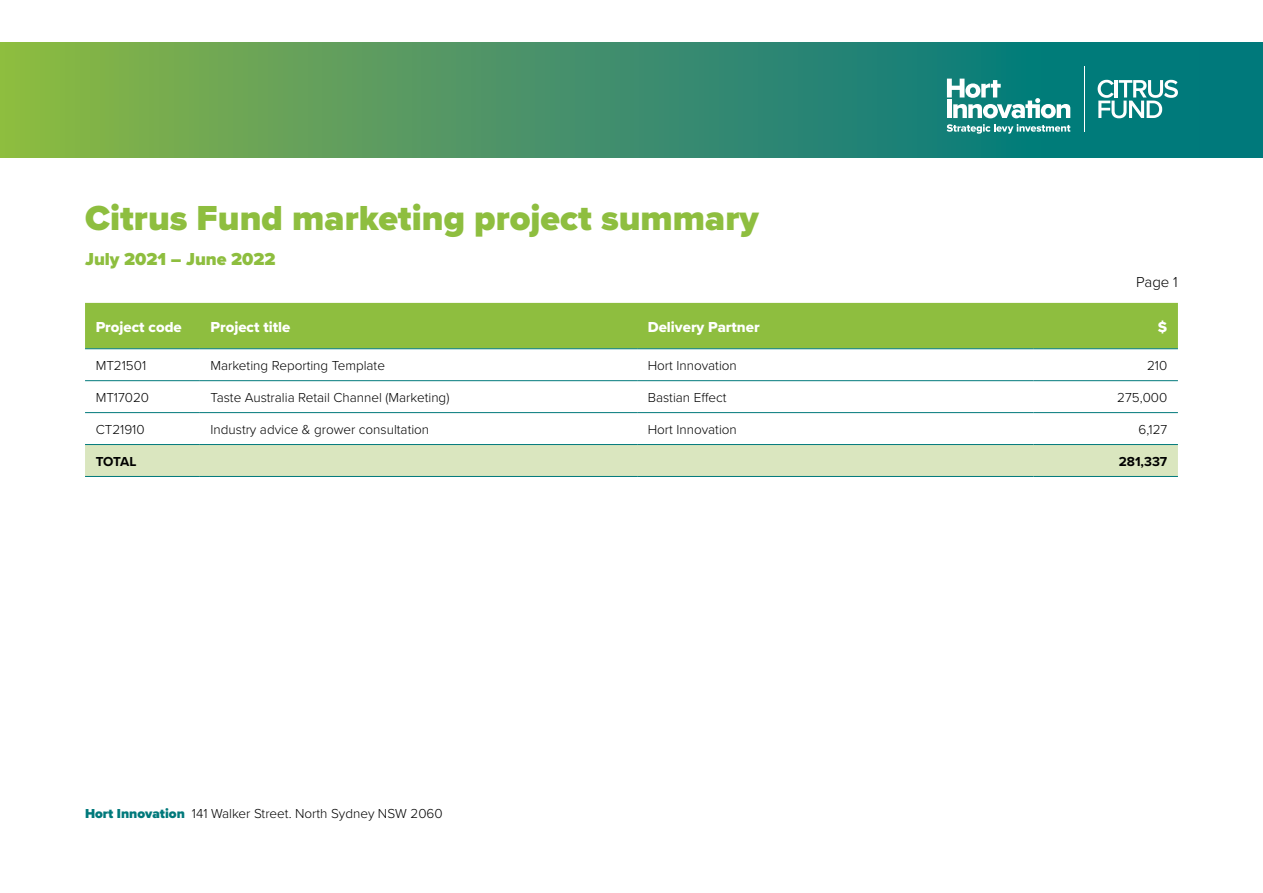
<style>
.page{position:relative;width:1263px;height:893px;background:#fff}
.page>*{position:absolute;margin:0;border:0;box-sizing:border-box;transform-origin:0 0}
.t1{font:900 36px "Proxima Nova";color:#8ebe3f}
.t2{font:900 18px "Proxima Nova";color:#8ebe3f}
.t3{font:15px "Proxima Nova Extrabld";color:#fff}
.t4{font:300 15px "Proxima Nova";color:#000}
.t5{font:300 13.5px "Proxima Nova";color:#000}
.t6{font:700 13.5px "Proxima Nova";color:#000}
.s1{font-weight:900;color:#00797b}
</style>
<div class="page">
<div style="left:0;top:43px;width:1263px;height:114px;background:linear-gradient(to right,#8cb24b,#007086)"></div>
<div style="left:85px;top:303px;width:1093px;height:45px;background:#8ebe3f"></div>
<svg style="left:85px;top:349px;width:1093px;height:65px"></svg>
<div style="left:85px;top:445px;width:1093px;height:31px;background:#dae6bf"></div>
<hr style="left:85px;top:348px;width:115px;height:1px;background:#00797b">
<hr style="left:200px;top:348px;width:437px;height:1px;background:#00797b">
<hr style="left:637px;top:348px;width:396px;height:1px;background:#00797b">
<hr style="left:1033px;top:348px;width:145px;height:1px;background:#00797b">
<hr style="left:85px;top:380px;width:115px;height:1px;background:#00797b">
<hr style="left:200px;top:380px;width:437px;height:1px;background:#00797b">
<hr style="left:637px;top:380px;width:396px;height:1px;background:#00797b">
<hr style="left:1033px;top:380px;width:145px;height:1px;background:#00797b">
<hr style="left:85px;top:412px;width:115px;height:1px;background:#00797b">
<hr style="left:200px;top:412px;width:437px;height:1px;background:#00797b">
<hr style="left:637px;top:412px;width:396px;height:1px;background:#00797b">
<hr style="left:1033px;top:412px;width:145px;height:1px;background:#00797b">
<hr style="left:85px;top:444px;width:115px;height:1px;background:#00797b">
<hr style="left:200px;top:444px;width:437px;height:1px;background:#00797b">
<hr style="left:637px;top:444px;width:396px;height:1px;background:#00797b">
<hr style="left:1033px;top:444px;width:145px;height:1px;background:#00797b">
<hr style="left:85px;top:476px;width:115px;height:1px;background:#00797b">
<hr style="left:200px;top:476px;width:437px;height:1px;background:#00797b">
<hr style="left:637px;top:476px;width:396px;height:1px;background:#00797b">
<hr style="left:1033px;top:476px;width:145px;height:1px;background:#00797b">
<svg style="left:947px;top:124px;width:123px;height:10px"></svg>
<svg style="left:947px;top:79px;width:123px;height:39px"></svg>
<hr style="left:1084px;top:66px;width:1px;height:66px;background:#fff">
<svg style="left:1097px;top:80px;width:81px;height:38px"></svg>
<h1 class="t1" style="left:85px;top:192px;width:675px">Citrus Fund marketing project summary</h1>
<h2 class="t2" style="left:85px;top:245px;width:192px">July 2021 – June 2022</h2>
<p class="t4" style="left:1136px;top:271px;width:43px">Page 1</p>
<p class="t3" style="left:96px;top:316px;width:88px">Project code</p>
<p class="t3" style="left:210px;top:316px;width:81px">Project title</p>
<p class="t3" style="left:648px;top:316px;width:113px">Delivery Partner</p>
<p class="t3" style="left:1158px;top:316px;width:11px">$</p>
<p class="t5" style="left:96px;top:355px;width:52px">MT21501</p>
<p class="t5" style="left:210px;top:355px;width:176px">Marketing Reporting Template</p>
<p class="t5" style="left:648px;top:355px;width:91px">Hort Innovation</p>
<p class="t5" style="left:1147px;top:355px;width:22px">210</p>
<p class="t5" style="left:96px;top:387px;width:55px">MT17020</p>
<p class="t5" style="left:210px;top:387px;width:240px">Taste Australia Retail Channel (Marketing)</p>
<p class="t5" style="left:648px;top:387px;width:80px">Bastian Effect</p>
<p class="t5" style="left:1117px;top:387px;width:52px">275,000</p>
<p class="t5" style="left:96px;top:419px;width:50px">CT21910</p>
<p class="t5" style="left:210px;top:419px;width:220px">Industry advice &amp; grower consultation</p>
<p class="t5" style="left:648px;top:419px;width:91px">Hort Innovation</p>
<p class="t5" style="left:1138px;top:419px;width:30px">6,127</p>
<p class="t6" style="left:96px;top:451px;width:42px">TOTAL</p>
<p class="t6" style="left:1119px;top:451px;width:50px">281,337</p>
<p class="t5" style="left:85px;top:804px;width:359px"><span class="s1">Hort Innovation</span> 141 Walker Street. North Sydney NSW 2060</p>
</div>
